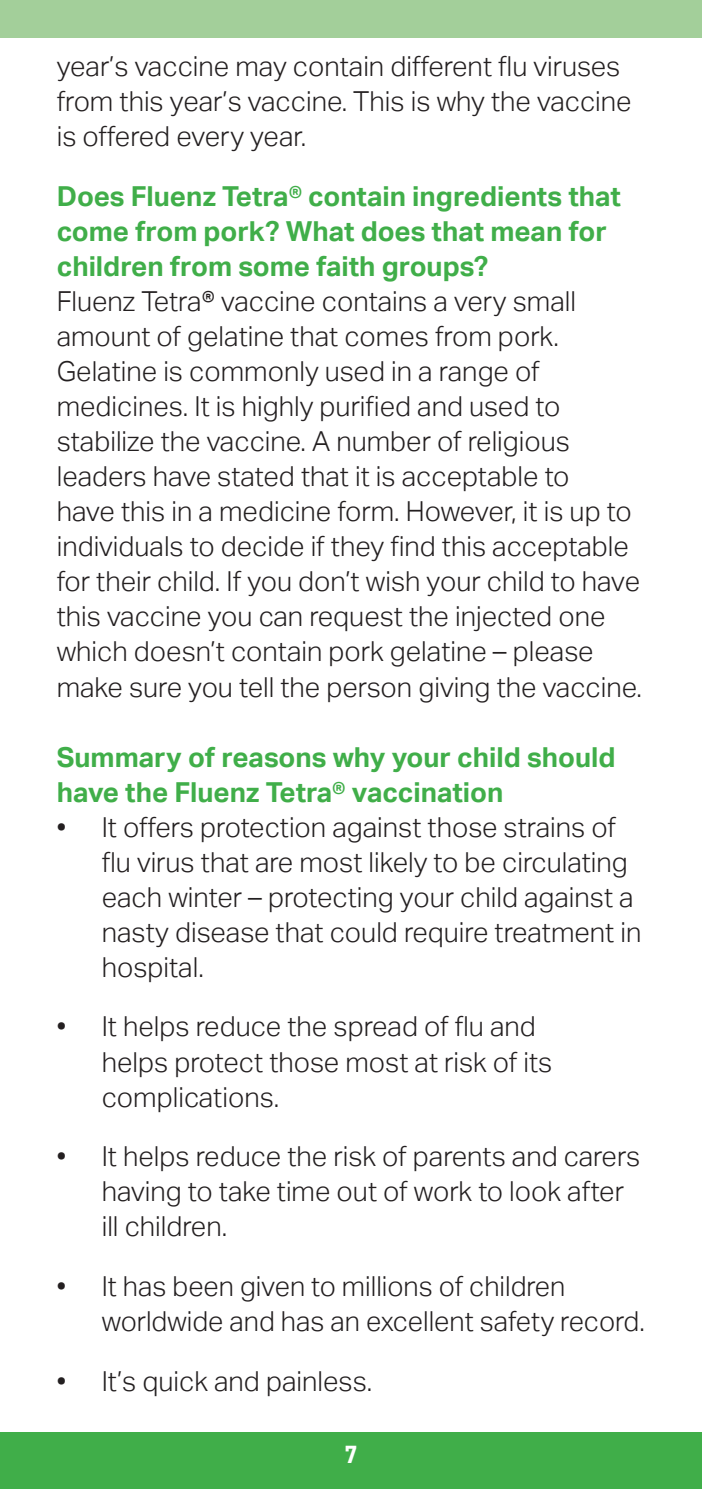
<style>
.page{position:relative;width:702px;height:1489px;background:#fff}
.page>*{position:absolute;margin:0;border:0;box-sizing:border-box;transform-origin:0 0}
.t1{font:300 27.5px/35px "Aktiv Grotesk";color:#231f20}
.t2{font:700 27.5px/35px "Aktiv Grotesk";color:#40ae49}
.t3{font:700 25px "DIN2014";color:#fff}
</style>
<div class="page">
<div style="left:0;top:1432px;width:702px;height:56px;background:#40ae49"></div>
<div style="left:0;top:0;width:702px;height:38px;background:#a3cf9a"></div>
<p class="t1" style="left:57px;top:49px;width:576px">year’s vaccine may contain different flu viruses from this year’s vaccine. This is why the vaccine is offered every year.</p>
<p class="t2" style="left:57px;top:179px;width:565px">Does Fluenz Tetra® contain ingredients that come from pork? What does that mean for children from some faith groups?</p>
<p class="t1" style="left:57px;top:284px;width:586px">Fluenz Tetra® vaccine contains a very small amount of gelatine that comes from pork.<br>Gelatine is commonly used in a range of medicines. It is highly purified and used to stabilize the vaccine. A number of religious leaders have stated that it is acceptable to<br>have this in a medicine form. However, it is up to individuals to decide if they find this acceptable for their child. If you don’t wish your child to have this vaccine you can request the injected one which doesn’t contain pork gelatine – please make sure you tell the person giving the vaccine.</p>
<p class="t2" style="left:57px;top:739px;width:560px">Summary of reasons why your child should have the Fluenz Tetra® vaccination</p>
<p class="t1" style="left:102px;top:809px;width:541px;text-indent:-45px">• It offers protection against those strains of flu virus that are most likely to be circulating each winter – protecting your child against a nasty disease that could require treatment in hospital.</p>
<p class="t1" style="left:102px;top:1009px;width:452px;text-indent:-45px">• It helps reduce the spread of flu and helps protect those most at risk of its complications.</p>
<p class="t1" style="left:102px;top:1139px;width:540px;text-indent:-45px">• It helps reduce the risk of parents and carers having to take time out of work to look after ill children.</p>
<p class="t1" style="left:102px;top:1269px;width:544px;text-indent:-45px">• It has been given to millions of children worldwide and has an excellent safety record.</p>
<p class="t1" style="left:57px;top:1363px;width:317px">• It’s quick and painless.</p>
<p class="t3" style="left:344px;top:1437px;width:15px">7</p>
</div>
